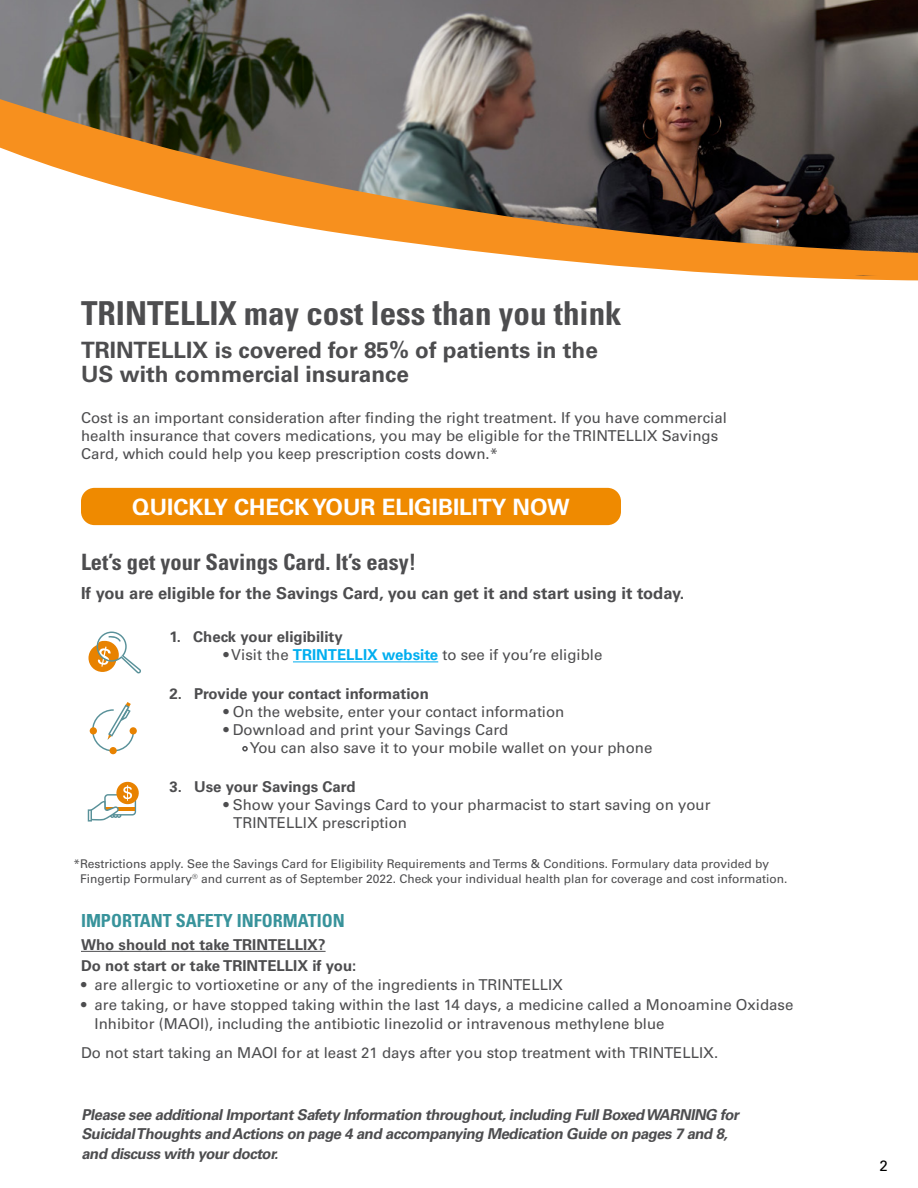
<style>
.page{position:relative;width:918px;height:1188px;background:#fff}
.page>*{position:absolute;margin:0;border:0;box-sizing:border-box;transform-origin:0 0}
.t1{font:700 condensed 33px "Univers LT Std";color:#4d4d4f}
.t2{font:700 22.5px/24px "Univers LT Std";color:#4d4d4f}
.t3{font:700 condensed 22.5px "Univers LT Std";color:#4d4d4f}
.t4{font:700 22.5px "Univers LT Std";color:#fff}
.t5{font:700 condensed 18px "Univers LT Std";color:#38939b}
.t6{font:700 16.5px "Univers LT Std";color:#4d4d4f}
.t7{font:15px/18px "Univers LT Std";color:#4d4d4f}
.t8{font:italic 700 15px/19.5px "Univers LT Std";color:#4d4d4f}
.t9{font:700 15px/20.9px "Univers LT Std";color:#4d4d4f}
.t10{font:15px "Univers LT Std";color:#000}
.t11{font:12px/14.4px "Univers LT Std";color:#4d4d4f}
.s1{font-weight:700;color:#00aeef}
</style>
<div class="page">
<hr style="left:293px;top:662px;width:145px;height:1px;background:#00aeef">
<div style="left:81px;top:488px;width:540px;height:37px;background:#ef8a00;border-radius:13px"></div>
<svg style="left:242px;top:746px;width:6px;height:5px"></svg>
<div style="left:89px;top:644px;width:27px;height:28px;background:#e88200;border-radius:50%"></div>
<svg style="left:97px;top:632px;width:44px;height:41px"></svg>
<svg style="left:92px;top:702px;width:42px;height:50px"></svg>
<div style="left:90px;top:727px;width:7px;height:7px;background:#e88200;border-radius:50%"></div>
<div style="left:130px;top:727px;width:7px;height:7px;background:#e88200;border-radius:50%"></div>
<div style="left:110px;top:747px;width:7px;height:7px;background:#e88200;border-radius:50%"></div>
<hr style="left:88px;top:809px;width:4px;height:13px;background:#a4c3c7">
<svg style="left:88px;top:781px;width:51px;height:40px"></svg>
<img style="left:0;top:0;width:918px;height:281px">
<hr style="left:81px;top:951px;width:245px;height:1px;background:#4d4d4f">
<h1 class="t1" style="left:81px;top:293px;width:542px">TRINTELLIX may cost less than you think</h1>
<h2 class="t2" style="left:81px;top:339px;width:518px">TRINTELLIX is covered for 85% of patients in the<br>US with commercial insurance</h2>
<p class="t7" style="left:81px;top:409px;width:647px">Cost is an important consideration after finding the right treatment. If you have commercial health insurance that covers medications, you may be eligible for the TRINTELLIX Savings<br>Card, which could help you keep prescription costs down.*</p>
<h2 class="t4" style="left:132px;top:494px;width:439px">QUICKLY CHECK YOUR ELIGIBILITY NOW</h2>
<h2 class="t3" style="left:81px;top:548px;width:337px">Let’s get your Savings Card. It’s easy!</h2>
<p class="t6" style="left:81px;top:583px;width:605px">If you are eligible for the Savings Card, you can get it and start using it today.</p>
<p class="t9" style="left:169px;top:627px;width:175px">1. Check your eligibility</p>
<p class="t7" style="left:223px;top:646px;width:381px">• Visit the <span class="s1">TRINTELLIX website</span> to see if you’re eligible</p>
<p class="t9" style="left:169px;top:684px;width:261px">2. Provide your contact information</p>
<p class="t7" style="left:223px;top:703px;width:343px">• On the website, enter your contact information</p>
<p class="t7" style="left:250px;top:721px;width:404px;text-indent:-26px">• Download and print your Savings Card<br>You can also save it to your mobile wallet on your phone</p>
<p class="t9" style="left:169px;top:777px;width:188px">3. Use your Savings Card</p>
<p class="t7" style="left:233px;top:796px;width:479px;text-indent:-10px">• Show your Savings Card to your pharmacist to start saving on your<br>TRINTELLIX prescription</p>
<p class="t11" style="left:80px;top:857px;width:709px;text-indent:-7px">*Restrictions apply. See the Savings Card for Eligibility Requirements and Terms &amp; Conditions. Formulary data provided by<br>Fingertip Formulary<sup>®</sup> and current as of September 2022. Check your individual health plan for coverage and cost information.</p>
<p class="t5" style="left:81px;top:909px;width:265px">IMPORTANT SAFETY INFORMATION</p>
<p class="t9" style="left:81px;top:934px;width:277px">Who should not take TRINTELLIX?<br>Do not start or take TRINTELLIX if you:</p>
<p class="t7" style="left:81px;top:976px;width:484px">• are allergic to vortioxetine or any of the ingredients in TRINTELLIX</p>
<p class="t7" style="left:95px;top:995px;width:700px;line-height:19.5px;text-indent:-14px">• are taking, or have stopped taking within the last 14 days, a medicine called a Monoamine Oxidase<br>Inhibitor (MAOI), including the antibiotic linezolid or intravenous methylene blue</p>
<p class="t7" style="left:81px;top:1043px;width:639px">Do not start taking an MAOI for at least 21 days after you stop treatment with TRINTELLIX.</p>
<p class="t8" style="left:81px;top:1105px;width:662px">Please see additionalImportantSafety Information throughout,including FullBoxed WARNING for<br>SuicidalThoughts and Actions on page 4 and accompanying Medication Guide on pages 7 and 8, and discuss with yourdoctor.</p>
<p class="t10" style="left:880px;top:1157px;width:10px">2</p>
</div>
